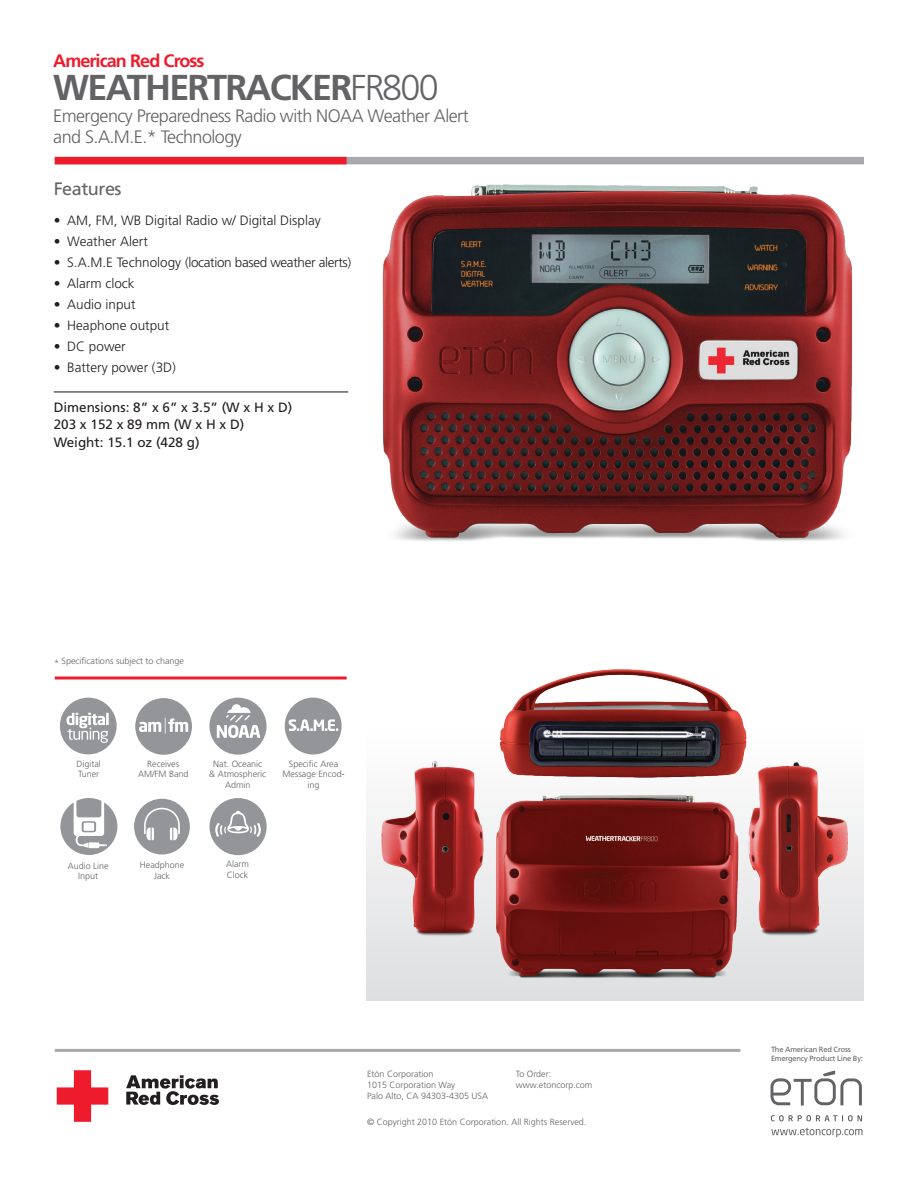
<style>
.page{position:relative;width:918px;height:1188px;background:#fff}
.page>*{position:absolute;margin:0;border:0;box-sizing:border-box;transform-origin:0 0}
.t1{font:700 36px "Frutiger";letter-spacing:-.05em;color:#636366}
.t2{font:300 18px/21.6px "Frutiger";letter-spacing:-.03em;color:#636366}
.t3{font:700 18px "Frutiger";letter-spacing:-.05em;color:#ee1b2c}
.t4{font:18px "Frutiger";letter-spacing:-.025em;color:#636366}
.t5{font:300 13.5px "Frutiger";color:#231f20}
.t6{font:13.5px/17.5px "Frutiger";color:#231f20}
.t7{font:300 13.5px "Frutiger";letter-spacing:-.025em;color:#231f20}
.t8{font:300 9px/10.5px "Frutiger";color:#636366;text-align:center}
.t9{font:7.5px/9px "Frutiger";letter-spacing:-.025em;color:#636366}
.s1{font-weight:300}
</style>
<div class="page">
<svg style="left:57px;top:1070px;width:51px;height:52px"></svg>
<svg style="left:126px;top:1075px;width:93px;height:30px"></svg>
<div style="left:55px;top:157px;width:809px;height:7px;background:#a8a9ad"></div>
<hr style="left:55px;top:1049px;width:685px;height:3px;background:#a8a9ad">
<div style="left:55px;top:157px;width:292px;height:7px;background:#ee1b2c"></div>
<svg style="left:770px;top:1070px;width:92px;height:36px"></svg>
<svg style="left:771px;top:1115px;width:91px;height:6px"></svg>
<svg style="left:771px;top:1128px;width:91px;height:9px"></svg>
<div style="left:367px;top:809px;width:497px;height:191px;background:#dfe0e2"></div>
<hr style="left:54px;top:391px;width:294px;height:2px;background:#636366">
<svg style="left:55px;top:676px;width:292px;height:4px"></svg>
<svg style="left:135px;top:698px;width:57px;height:57px"></svg>
<svg style="left:209px;top:698px;width:58px;height:57px"></svg>
<svg style="left:60px;top:698px;width:57px;height:56px"></svg>
<svg style="left:210px;top:798px;width:57px;height:57px"></svg>
<svg style="left:134px;top:799px;width:56px;height:56px"></svg>
<img style="left:369px;top:761px;width:104px;height:216px">
<img style="left:758px;top:762px;width:106px;height:214px">
<img style="left:473px;top:797px;width:285px;height:255px">
<img style="left:469px;top:669px;width:305px;height:128px">
<svg style="left:285px;top:698px;width:57px;height:57px"></svg>
<img style="left:382px;top:184px;width:470px;height:357px">
<svg style="left:60px;top:798px;width:57px;height:57px"></svg>
<h2 class="t3" style="left:53px;top:51px;width:153px">American Red Cross</h2>
<h1 class="t1" style="left:53px;top:66px;width:387px">WEATHERTRACKER<span class="s1">FR800</span></h1>
<h2 class="t2" style="left:53px;top:105px;width:417px">Emergency Preparedness Radio with NOAA Weather Alert and S.A.M.E.* Technology</h2>
<h2 class="t4" style="left:54px;top:178px;width:69px">Features</h2>
<h3 class="t5" style="left:54px;top:212px;width:269px">• AM, FM, WB Digital Radio w/ Digital Display</h3>
<h3 class="t5" style="left:54px;top:233px;width:96px">• Weather Alert</h3>
<h3 class="t7" style="left:54px;top:254px;width:299px">• S.A.M.E Technology (location based weather alerts)</h3>
<h3 class="t5" style="left:54px;top:275px;width:82px">• Alarm clock</h3>
<h3 class="t5" style="left:54px;top:296px;width:83px">• Audio input</h3>
<h3 class="t5" style="left:54px;top:317px;width:117px">• Heaphone output</h3>
<h3 class="t5" style="left:54px;top:338px;width:74px">• DC power</h3>
<h3 class="t5" style="left:54px;top:359px;width:124px">• Battery power (3D)</h3>
<h3 class="t6" style="left:54px;top:399px;width:240px">Dimensions: 8” x 6” x 3.5” (W x H x D)<br>203 x 152 x 89 mm (W x H x D)<br>Weight: 15.1 oz (428 g)</h3>
<p class="t8" style="left:54px;top:656px;width:132px">* Specifications subject to change</p>
<p class="t8" style="left:76px;top:759px;width:26px;text-align:left">Digital<br>Tuner</p>
<p class="t8" style="left:138px;top:759px;width:52px">Receives<br>AM/FM Band</p>
<p class="t8" style="left:209px;top:759px;width:59px">Nat. Oceanic &amp; Atmospheric<br>Admin</p>
<p class="t8" style="left:282px;top:759px;width:64px">Specific Area<br>Message Encod&shy;ing</p>
<p class="t8" style="left:68px;top:860px;width:43px">Audio Line<br>Input</p>
<p class="t8" style="left:140px;top:860px;width:46px">Headphone<br>Jack</p>
<p class="t8" style="left:226px;top:859px;width:24px;text-align:left">Alarm<br>Clock</p>
<p class="t8" style="left:367px;top:1068px;width:123px;text-align:left">Etón Corporation<br>1015 Corporation Way<br>Palo Alto, CA 94303-4305 USA</p>
<p class="t8" style="left:516px;top:1068px;width:78px;text-align:left">To Order: www.etoncorp.com</p>
<p class="t8" style="left:367px;top:1117px;width:221px">© Copyright 2010 Etón Corporation. All Rights Reserved.</p>
<p class="t9" style="left:771px;top:1044px;width:93px">The American Red Cross<br>Emergency Product Line By:</p>
</div>
